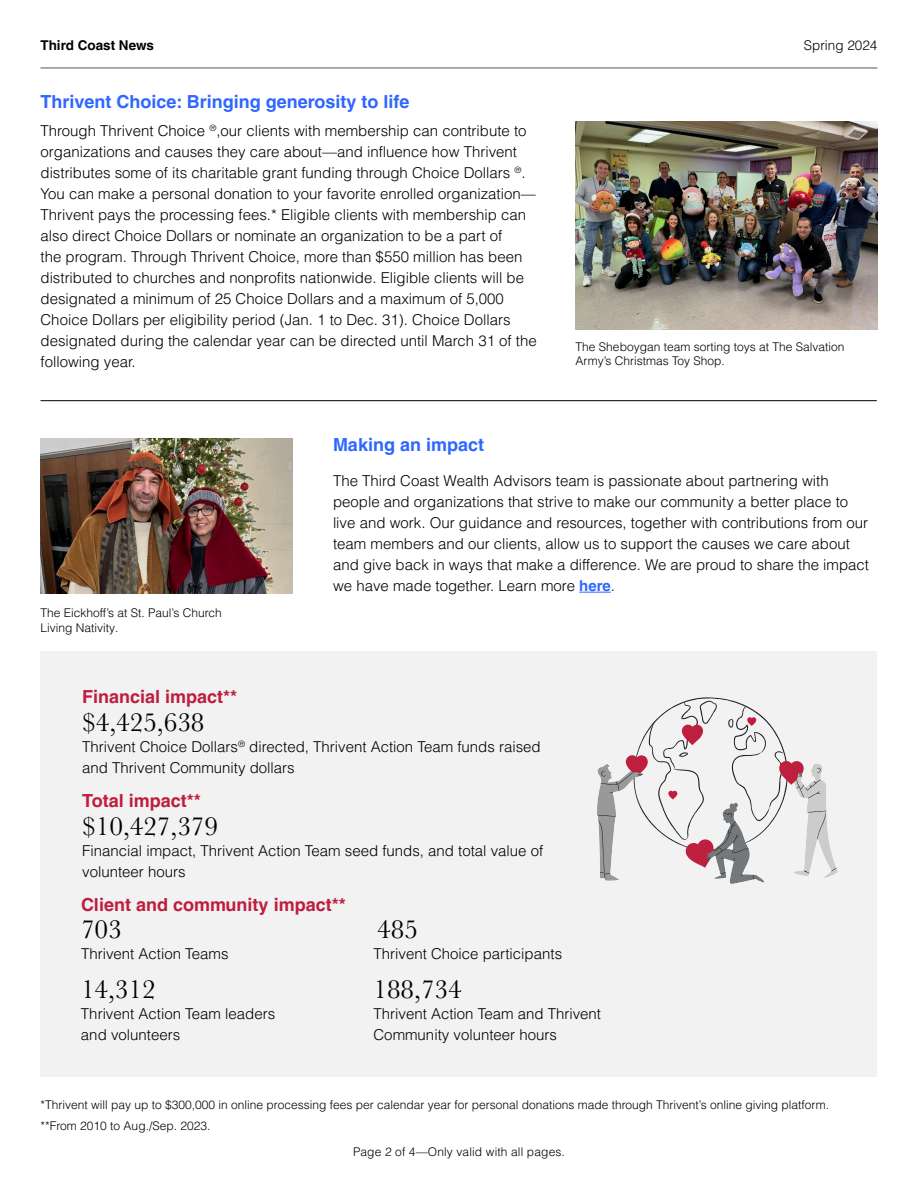
<style>
.page{position:relative;width:918px;height:1188px;background:#fff}
.page>*{position:absolute;margin:0;border:0;box-sizing:border-box;transform-origin:0 0}
.t1{font:27px "Baskerville URW";color:#000}
.t2{font:700 18px "Helvetica LT Pro";color:#be1d3d}
.t3{font:700 18px "Helvetica LT Pro";color:#2e66ff}
.t4{font:300 15px/21px "Helvetica LT Pro";color:#000}
.t5{font:700 13.5px "Helvetica LT Pro";color:#000}
.t6{font:300 13.5px "Helvetica LT Pro";color:#000}
.t7{font:300 12px/14.4px "Helvetica LT Pro";color:#000}
.s1{font-weight:700;color:#2e66ff}
</style>
<div class="page">
<div style="left:40px;top:651px;width:838px;height:425px;background:#f2f2f2"></div>
<hr style="left:40px;top:68px;width:838px;height:1px;background:#485865">
<hr style="left:579px;top:592px;width:32px;height:1px;background:#2e66ff">
<img style="left:576px;top:122px;width:302px;height:207px">
<img style="left:40px;top:438px;width:252px;height:156px">
<hr style="left:40px;top:400px;width:837px;height:1px;background:#000">
<svg style="left:597px;top:697px;width:241px;height:187px"></svg>
<p class="t5" style="left:40px;top:37px;width:115px">Third Coast News</p>
<p class="t6" style="left:804px;top:37px;width:75px">Spring 2024</p>
<p class="t3" style="left:40px;top:91px;width:370px">Thrivent Choice: Bringing generosity to life</p>
<p class="t4" style="left:40px;top:120px;width:498px">Through Thrivent Choice <sup>®</sup>,our clients with membership can contribute to organizations and causes they care about—and influence how Thrivent distributes some of its charitable grant funding through Choice Dollars <sup>®</sup>.<br>You can make a personal donation to your favorite enrolled organization— Thrivent pays the processing fees.* Eligible clients with membership can also direct Choice Dollars or nominate an organization to be a part of<br>the program. Through Thrivent Choice, more than $550 million has been distributed to churches and nonprofits nationwide. Eligible clients will be designated a minimum of 25 Choice Dollars and a maximum of 5,000<br>Choice Dollars per eligibility period (Jan. 1 to Dec. 31). Choice Dollars designated during the calendar year can be directed until March 31 of the following year.</p>
<p class="t7" style="left:576px;top:339px;width:271px">The Sheboygan team sorting toys at The Salvation<br>Army’s Christmas Toy Shop.</p>
<p class="t7" style="left:40px;top:606px;width:183px">The Eickhoff’s at St. Paul’s Church<br>Living Nativity.</p>
<p class="t3" style="left:333px;top:434px;width:153px">Making an impact</p>
<p class="t4" style="left:333px;top:470px;width:538px">The Third Coast Wealth Advisors team is passionate about partnering with people and organizations that strive to make our community a better place to live and work. Our guidance and resources, together with contributions from our team members and our clients, allow us to support the causes we care about and give back in ways that make a difference. We are proud to share the impact we have made together. Learn more <span class="s1">here</span>.</p>
<p class="t2" style="left:82px;top:686px;width:157px">Financial impact**</p>
<h1 class="t1" style="left:82px;top:703px;width:124px">$4,425,638</h1>
<p class="t4" style="left:82px;top:736px;width:460px">Thrivent Choice Dollars<sup>®</sup> directed, Thrivent Action Team funds raised and Thrivent Community dollars</p>
<p class="t2" style="left:82px;top:790px;width:120px">Total impact**</p>
<h1 class="t1" style="left:82px;top:808px;width:137px">$10,427,379</h1>
<p class="t4" style="left:82px;top:840px;width:463px">Financial impact, Thrivent Action Team seed funds, and total value of volunteer hours</p>
<p class="t2" style="left:81px;top:894px;width:266px">Client and community impact**</p>
<h1 class="t1" style="left:81px;top:911px;width:42px">703</h1>
<p class="t4" style="left:81px;top:943px;width:149px">Thrivent Action Teams</p>
<h1 class="t1" style="left:81px;top:971px;width:76px">14,312</h1>
<p class="t4" style="left:81px;top:1003px;width:196px">Thrivent Action Team leaders and volunteers</p>
<h1 class="t1" style="left:377px;top:911px;width:42px">485</h1>
<p class="t4" style="left:374px;top:943px;width:190px">Thrivent Choice participants</p>
<h1 class="t1" style="left:374px;top:971px;width:90px">188,734</h1>
<p class="t4" style="left:373px;top:1003px;width:229px">Thrivent Action Team and Thrivent<br>Community volunteer hours</p>
<p class="t7" style="left:40px;top:1094px;width:790px;line-height:21.1px">*Thrivent will pay up to $300,000 in online processing fees per calendar year for personal donations made through Thrivent’s online giving platform. **From 2010 to Aug./Sep. 2023.</p>
<p class="t7" style="left:353px;top:1145px;width:213px">Page 2 of 4—Only valid with all pages.</p>
</div>
